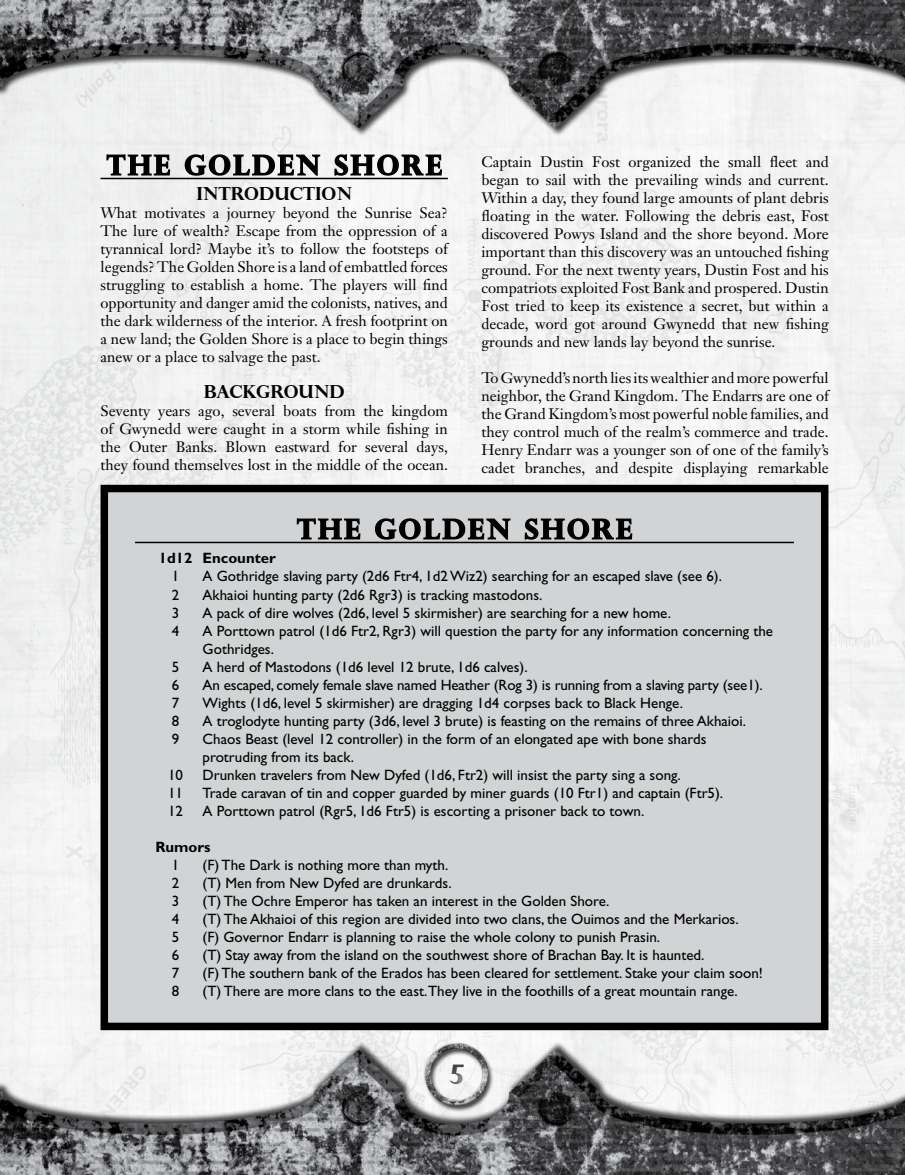
<style>
.page{position:relative;width:905px;height:1175px;background:#fff}
.page>*{position:absolute;margin:0;border:0;box-sizing:border-box;transform-origin:0 0}
.t1{font:700 27px "Perpetua Titling";letter-spacing:.1em;color:#000}
.t2{font:700 18px "Perpetua Titling";color:#000}
.t3{font:15px/18px "Gill Sans";color:#000}
.t4{font:15px/18px "Janson Text";color:#000;text-align:justify}
.t5{font:700 15px "Gill Sans";color:#000}
</style>
<div class="page">
<img style="left:0;top:182px;width:904px;height:813px">
<img style="left:0;top:995px;width:904px;height:179px">
<img style="left:0;top:0;width:904px;height:182px">
<div style="left:411px;top:1029px;width:95px;height:88px;background:#000;opacity:.75"></div>
<hr style="left:100px;top:178px;width:348px;height:1px;background:#000">
<svg style="left:106px;top:153px;width:65px;height:23px"></svg>
<svg style="left:184px;top:153px;width:137px;height:24px"></svg>
<svg style="left:333px;top:153px;width:110px;height:24px"></svg>
<div style="left:104px;top:488px;width:720px;height:538px;background:#d1d3d4"></div>
<hr style="left:135px;top:542px;width:659px;height:1px;background:#000">
<svg style="left:296px;top:518px;width:65px;height:22px"></svg>
<svg style="left:375px;top:518px;width:136px;height:22px"></svg>
<svg style="left:524px;top:518px;width:109px;height:22px"></svg>
<div style="left:100px;top:485px;width:728px;height:545px;border:8px solid #000"></div>
<h1 class="t1" style="left:107px;top:148px;width:336px">THE GOLDEN SHORE</h1>
<p class="t2" style="left:196px;top:182px;width:157px">INTRODUCTION</p>
<p class="t4" style="left:100px;top:203px;width:349px">What motivates a journey beyond the Sunrise Sea?<br>The lure of wealth? Escape from the oppression of a tyrannical lord? Maybe it’s to follow the footsteps of legends? The Golden Shore is a land of embattled forces struggling to establish a home. The players will find opportunity and danger amid the colonists, natives, and the dark wilderness of the interior. A fresh footprint on a new land; the Golden Shore is a place to begin things anew or a place to salvage the past.</p>
<p class="t2" style="left:204px;top:380px;width:142px">BACKGROUND</p>
<p class="t4" style="left:100px;top:401px;width:349px">Seventy years ago, several boats from the kingdom of Gwynedd were caught in a storm while fishing in the Outer Banks. Blown eastward for several days, they found themselves lost in the middle of the ocean.</p>
<p class="t4" style="left:481px;top:153px;width:349px">Captain Dustin Fost organized the small fleet and began to sail with the prevailing winds and current.<br>Within a day, they found large amounts of plant debris floating in the water. Following the debris east, Fost discovered Powys Island and the shore beyond. More important than this discovery was an untouched fishing ground. For the next twenty years, Dustin Fost and his compatriots exploited Fost Bank and prospered. Dustin Fost tried to keep its existence a secret, but within a decade, word got around Gwynedd that new fishing grounds and new lands lay beyond the sunrise.</p>
<p class="t4" style="left:481px;top:369px;width:349px">To Gwynedd’s north lies its wealthier and more powerful neighbor, the Grand Kingdom. The Endarrs are one of the Grand Kingdom’s most powerful noble families, and they control much of the realm’s commerce and trade.<br>Henry Endarr was a younger son of one of the family’s cadet branches, and despite displaying remarkable</p>
<h1 class="t1" style="left:297px;top:512px;width:336px">THE GOLDEN SHORE</h1>
<p class="t5" style="left:159px;top:549px;width:119px">1d12 Encounter</p>
<p class="t3" style="left:172px;top:567px;width:9px">1</p>
<p class="t3" style="left:202px;top:567px;width:521px">A Gothridge slaving party (2d6 Ftr4, 1d2 Wiz2) searching for an escaped slave (see 6).</p>
<p class="t3" style="left:172px;top:585px;width:9px">2</p>
<p class="t3" style="left:202px;top:585px;width:341px">Akhaioi hunting party (2d6 Rgr3) is tracking mastodons.</p>
<p class="t3" style="left:172px;top:603px;width:9px">3</p>
<p class="t3" style="left:202px;top:603px;width:470px">A pack of dire wolves (2d6, level 5 skirmisher) are searching for a new home.</p>
<p class="t3" style="left:172px;top:621px;width:9px">4</p>
<p class="t3" style="left:202px;top:621px;width:572px">A Porttown patrol (1d6 Ftr2, Rgr3) will question the party for any information concerning the<br>Gothridges.</p>
<p class="t3" style="left:172px;top:657px;width:9px">5</p>
<p class="t3" style="left:202px;top:657px;width:326px">A herd of Mastodons (1d6 level 12 brute, 1d6 calves).</p>
<p class="t3" style="left:172px;top:675px;width:9px">6</p>
<p class="t3" style="left:202px;top:675px;width:561px">An escaped, comely female slave named Heather (Rog 3) is running from a slaving party (see1).</p>
<p class="t3" style="left:172px;top:693px;width:9px">7</p>
<p class="t3" style="left:202px;top:693px;width:482px">Wights (1d6, level 5 skirmisher) are dragging 1d4 corpses back to Black Henge.</p>
<p class="t3" style="left:172px;top:711px;width:9px">8</p>
<p class="t3" style="left:202px;top:711px;width:545px">A troglodyte hunting party (3d6, level 3 brute) is feasting on the remains of three Akhaioi.</p>
<p class="t3" style="left:172px;top:729px;width:9px">9</p>
<p class="t3" style="left:202px;top:729px;width:505px">Chaos Beast (level 12 controller) in the form of an elongated ape with bone shards protruding from its back.</p>
<p class="t3" style="left:168px;top:765px;width:16px">10</p>
<p class="t3" style="left:202px;top:765px;width:480px">Drunken travelers from New Dyfed (1d6, Ftr2) will insist the party sing a song.</p>
<p class="t3" style="left:168px;top:783px;width:16px">11</p>
<p class="t3" style="left:202px;top:783px;width:522px">Trade caravan of tin and copper guarded by miner guards (10 Ftr1) and captain (Ftr5).</p>
<p class="t3" style="left:168px;top:801px;width:16px">12</p>
<p class="t3" style="left:202px;top:801px;width:443px">A Porttown patrol (Rgr5, 1d6 Ftr5) is escorting a prisoner back to town.</p>
<p class="t5" style="left:155px;top:837px;width:57px">Rumors</p>
<p class="t3" style="left:172px;top:855px;width:9px">1</p>
<p class="t3" style="left:202px;top:855px;width:247px">(F) The Dark is nothing more than myth.</p>
<p class="t3" style="left:172px;top:873px;width:9px">2</p>
<p class="t3" style="left:202px;top:873px;width:250px">(T) Men from New Dyfed are drunkards.</p>
<p class="t3" style="left:172px;top:891px;width:9px">3</p>
<p class="t3" style="left:202px;top:891px;width:408px">(T) The Ochre Emperor has taken an interest in the Golden Shore.</p>
<p class="t3" style="left:172px;top:909px;width:9px">4</p>
<p class="t3" style="left:202px;top:909px;width:537px">(T) The Akhaioi of this region are divided into two clans, the Ouimos and the Merkarios.</p>
<p class="t3" style="left:172px;top:927px;width:9px">5</p>
<p class="t3" style="left:202px;top:927px;width:459px">(F) Governor Endarr is planning to raise the whole colony to punish Prasin.</p>
<p class="t3" style="left:172px;top:945px;width:9px">6</p>
<p class="t3" style="left:202px;top:945px;width:503px">(T) Stay away from the island on the southwest shore of Brachan Bay. It is haunted.</p>
<p class="t3" style="left:172px;top:963px;width:9px">7</p>
<p class="t3" style="left:202px;top:963px;width:562px">(F) The southern bank of the Erados has been cleared for settlement. Stake your claim soon!</p>
<p class="t3" style="left:172px;top:981px;width:9px">8</p>
<p class="t3" style="left:202px;top:981px;width:536px">(T) There are more clans to the east.They live in the foothills of a great mountain range.</p>
</div>
